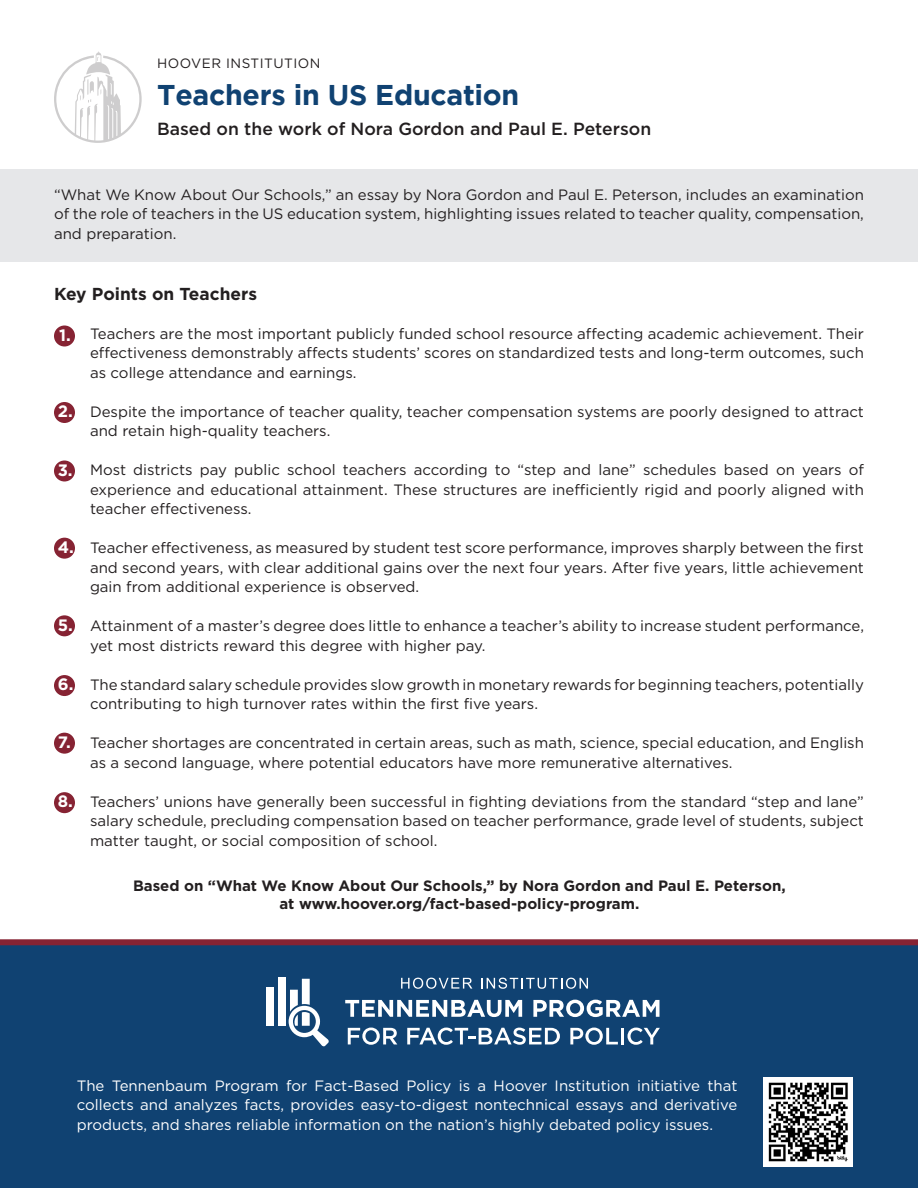
<style>
.page{position:relative;width:918px;height:1188px;background:#fff}
.page>*{position:absolute;margin:0;border:0;box-sizing:border-box;transform-origin:0 0}
.t1{font:700 28.5px "Gotham";letter-spacing:-.01em;color:#104272}
.t2{font:500 17.55px "Gotham";color:#231f20}
.t3{font:700 17.4px "Gotham";color:#231f20}
.t4{font:700 16.5px "Gotham";color:#fff}
.t5{font:15px/19.5px "Gotham";color:#231f20;text-align:justify}
.t6{font:15px/19.5px "Gotham";color:#fff;text-align:justify}
.t7{font:700 15px "Gotham";color:#231f20}
.t8{font:13.5px "Gotham";letter-spacing:.035em;color:#231f20}
</style>
<div class="page">
<div style="left:54px;top:326px;width:21px;height:20px;background:#862333;border-radius:50%"></div>
<div style="left:54px;top:402px;width:21px;height:21px;background:#862333;border-radius:50%"></div>
<div style="left:54px;top:460px;width:21px;height:22px;background:#862333;border-radius:50%"></div>
<div style="left:54px;top:538px;width:21px;height:21px;background:#862333;border-radius:50%"></div>
<div style="left:54px;top:615px;width:21px;height:21px;background:#862333;border-radius:50%"></div>
<div style="left:54px;top:675px;width:21px;height:21px;background:#862333;border-radius:50%"></div>
<div style="left:54px;top:733px;width:21px;height:21px;background:#862333;border-radius:50%"></div>
<div style="left:54px;top:792px;width:21px;height:21px;background:#862333;border-radius:50%"></div>
<svg style="left:54px;top:52px;width:88px;height:91px"></svg>
<div style="left:0;top:169px;width:918px;height:92px;background:#e6e7e9"></div>
<div style="left:0;top:939px;width:918px;height:249px;background:#104272"></div>
<svg style="left:401px;top:978px;width:71px;height:11px"></svg>
<svg style="left:481px;top:978px;width:107px;height:11px"></svg>
<svg style="left:345px;top:1000px;width:177px;height:17px"></svg>
<svg style="left:533px;top:1000px;width:127px;height:17px"></svg>
<svg style="left:348px;top:1028px;width:49px;height:17px"></svg>
<svg style="left:407px;top:1028px;width:153px;height:17px"></svg>
<svg style="left:570px;top:1028px;width:48px;height:17px"></svg>
<hr style="left:621px;top:1028px;width:3px;height:16px;background:#fff">
<svg style="left:628px;top:1028px;width:32px;height:17px"></svg>
<div style="left:266px;top:987px;width:8px;height:39px;background:#fff"></div>
<div style="left:278px;top:977px;width:8px;height:49px;background:#fff"></div>
<svg style="left:289px;top:979px;width:40px;height:67px"></svg>
<img style="left:763px;top:1078px;width:90px;height:89px">
<p class="t8" style="left:157px;top:56px;width:165px">HOOVER INSTITUTION</p>
<p class="t1" style="left:157px;top:78px;width:364px">Teachers in US Education</p>
<p class="t2" style="left:157px;top:117px;width:496px">Based on the work of Nora Gordon and Paul E. Peterson</p>
<p class="t5" style="left:54px;top:185px;width:812px">“What We Know About Our Schools,” an essay by Nora Gordon and Paul E. Peterson, includes an examination of the role of teachers in the US education system, highlighting issues related to teacher quality, compensation, and preparation.</p>
<p class="t3" style="left:54px;top:282px;width:205px">Key Points on Teachers</p>
<p class="t5" style="left:90px;top:323px;width:776px">Teachers are the most important publicly funded school resource affecting academic achievement. Their effectiveness demonstrably affects students’ scores on standardized tests and long-term outcomes, such as college attendance and earnings.</p>
<p class="t5" style="left:90px;top:401px;width:776px">Despite the importance of teacher quality, teacher compensation systems are poorly designed to attract and retain high-quality teachers.</p>
<p class="t5" style="left:90px;top:460px;width:776px">Most districts pay public school teachers according to “step and lane” schedules based on years of experience and educational attainment. These structures are inefficiently rigid and poorly aligned with teacher effectiveness.</p>
<p class="t5" style="left:90px;top:538px;width:776px">Teacher effectiveness, as measured by student test score performance, improves sharply between the first and second years, with clear additional gains over the next four years. After five years, little achievement gain from additional experience is observed.</p>
<p class="t5" style="left:90px;top:616px;width:776px">Attainment of a master’s degree does little to enhance a teacher’s ability to increase student performance, yet most districts reward this degree with higher pay.</p>
<p class="t5" style="left:90px;top:674px;width:775px">The standard salary schedule provides slow growth in monetary rewards for beginning teachers, potentially contributing to high turnover rates within the first five years.</p>
<p class="t5" style="left:90px;top:733px;width:775px">Teacher shortages are concentrated in certain areas, such as math, science, special education, and English as a second language, where potential educators have more remunerative alternatives.</p>
<p class="t5" style="left:90px;top:791px;width:775px">Teachers’ unions have generally been successful in fighting deviations from the standard “step and lane” salary schedule, precluding compensation based on teacher performance, grade level of students, subject matter taught, or social composition of school.</p>
<p class="t4" style="left:59px;top:324px;width:13px">1.</p>
<p class="t4" style="left:58px;top:400px;width:16px">2.</p>
<p class="t4" style="left:58px;top:459px;width:16px">3.</p>
<p class="t4" style="left:58px;top:536px;width:18px">4.</p>
<p class="t4" style="left:58px;top:614px;width:17px">5.</p>
<p class="t4" style="left:58px;top:674px;width:17px">6.</p>
<p class="t4" style="left:58px;top:731px;width:15px">7.</p>
<p class="t4" style="left:58px;top:791px;width:17px">8.</p>
<p class="t7" style="left:133px;top:876px;width:654px">Based on “What We Know About Our Schools,” by Nora Gordon and Paul E. Peterson,</p>
<p class="t7" style="left:280px;top:894px;width:361px">at www.hoover.org/fact-based-policy-program.</p>
<p class="t6" style="left:77px;top:1076px;width:662px">The Tennenbaum Program for Fact-Based Policy is a Hoover Institution initiative that collects and analyzes facts, provides easy-to-digest nontechnical essays and derivative products, and shares reliable information on the nation’s highly debated policy issues.</p>
</div>
